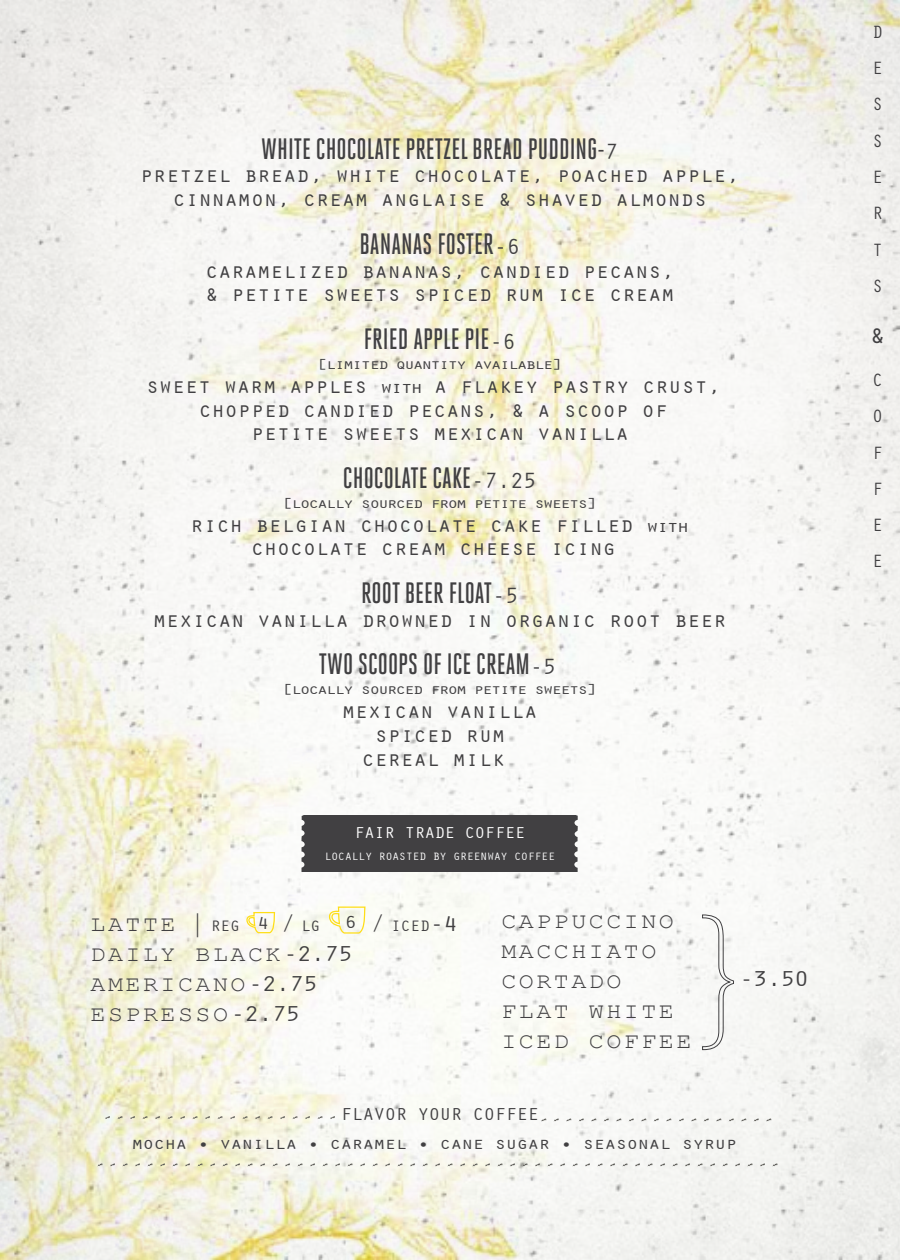
<style>
.page{position:relative;width:900px;height:1260px;background:#fff}
.page>*{position:absolute;margin:0;border:0;box-sizing:border-box;transform-origin:0 0}
.t1{font:500 29.5px "Heroic Condensed";color:#414042}
.t2{font:26.25px "Orator Std";color:#414042}
.t3{font:22.75px/23.8px "Orator";letter-spacing:-.025em;color:#414042;text-align:center}
.t4{font:22.25px/30px "Courier New";letter-spacing:.1em;color:#414042;scale:1.13 1}
.t5{font:22.25px "Orator";color:#414042;scale:1.13 1}
.t6{font:18.5px/36.2px "Orator Std";color:#414042;text-align:justify}
.t7{font:18px "Orator";color:#414042;scale:1.13 1}
.t8{font:17.75px "Orator";letter-spacing:-.05em;color:#414042;scale:1.13 1}
.t9{font:16.25px "Orator";letter-spacing:-.05em;color:#fff;scale:1.13 1}
.t10{font:15.5px "Orator";letter-spacing:-.05em;color:#414042;scale:1.13 1}
.t11{font:15px "Orator";letter-spacing:-.125em;color:#414042;scale:1.22 1}
.t12{font:11px "Orator";letter-spacing:-.05em;color:#fff;scale:1.13 1}
.s1{font-family:"Orator";font-weight:400;font-size:22.75px}
.s2{font-size:17.5px}
.s3{font-family:"Orator"}
.s4{font-family:"Orator";font-size:15.5px}
.s5{font-size:22.25px}
</style>
<div class="page">
<img style="left:0;top:0;width:900px;height:1260px">
<svg style="left:247px;top:911px;width:29px;height:23px"></svg>
<svg style="left:329px;top:906px;width:37px;height:28px"></svg>
<svg style="left:702px;top:914px;width:32px;height:136px"></svg>
<div style="left:302px;top:815px;width:276px;height:57px;background:#414042"></div>
<p class="t1" style="left:261px;top:132px;width:359px">WHITE CHOCOLATE PRETZEL BREAD PUDDING-<span class="s1">7</span></p>
<p class="t3" style="left:140px;top:164px;width:601px">pretzel bread, white chocolate, poached apple, cinnamon, cream anglaise &amp; shaved almonds</p>
<p class="t1" style="left:359px;top:227px;width:162px">BANANAS FOSTER<span class="s1">-6</span></p>
<p class="t3" style="left:205px;top:259px;width:471px;text-align:left">caramelized bananas, candied pecans, &amp; petite sweets spiced rum ice cream</p>
<p class="t1" style="left:364px;top:323px;width:154px">FRIED APPLE PIE<span class="s1">-6</span></p>
<p class="t11" style="left:317px;top:356px;width:203px">[limited quantity available]</p>
<p class="t3" style="left:146px;top:375px;width:577px">sweet warm apples <span class="s2">with</span> a flakey pastry crust, chopped candied pecans, &amp; a scoop of<br>petite sweets mexican vanilla</p>
<p class="t1" style="left:343px;top:462px;width:195px">CHOCOLATE CAKE<span class="s1">-7.25</span></p>
<p class="t11" style="left:283px;top:495px;width:259px">[locally sourced from petite sweets]</p>
<p class="t3" style="left:190px;top:514px;width:501px">rich belgian chocolate cake filled <span class="s2">with </span>chocolate cream cheese icing</p>
<p class="t1" style="left:361px;top:577px;width:159px">ROOT BEER FLOAT<span class="s1">-5</span></p>
<p class="t3" style="left:153px;top:609px;width:575px">mexican vanilla drowned in organic root beer</p>
<p class="t1" style="left:319px;top:648px;width:239px">TWO SCOOPS OF ICE CREAM<span class="s1">-5</span></p>
<p class="t11" style="left:283px;top:682px;width:259px">[locally sourced from petite sweets]</p>
<p class="t3" style="left:342px;top:700px;width:198px">mexican vanilla spiced rum cereal milk</p>
<p class="t9" style="left:354px;top:825px;width:153px">FAIR TRADE COFFEE</p>
<p class="t12" style="left:324px;top:851px;width:206px">LOCALLY ROASTED BY GREENWAY COFFEE</p>
<p class="t4" style="left:91px;top:908px;width:134px">LATTE <span class="s3">|</span> <span class="s4">REG</span></p>
<p class="t10" style="left:281px;top:918px;width:37px"><span class="s5">/</span> LG</p>
<p class="t10" style="left:370px;top:918px;width:79px"><span class="s5">/</span> ICED<span class="s5">-4</span></p>
<p class="t4" style="left:91px;top:938px;width:234px">DAILY BLACK<span class="s3">-2.75<br></span>AMERICANO<span class="s3">-2.75<br></span>ESPRESSO<span class="s3">-2.75</span></p>
<p class="t7" style="left:257px;top:914px;width:12px">4</p>
<p class="t7" style="left:345px;top:913px;width:12px">6</p>
<p class="t4" style="left:501px;top:906px;width:170px">CAPPUCCINO<br>MACCHIATO<br>CORTADO<br>FLAT WHITE<br>ICED COFFEE</p>
<p class="t5" style="left:739px;top:967px;width:63px">-3.50</p>
<p class="t8" style="left:341px;top:1105px;width:178px">FLAVOR YOUR COFFEE</p>
<p class="t8" style="left:132px;top:1134px;width:538px">mocha • vanilla • caramel • cane sugar • seasonal syrup</p>
<p class="t6" style="left:872px;top:13px;width:13px">D E S S E R T S</p>
<p class="t2" style="left:870px;top:316px;width:17px">&amp;</p>
<p class="t6" style="left:872px;top:361px;width:13px">C O F F E E</p>
</div>
